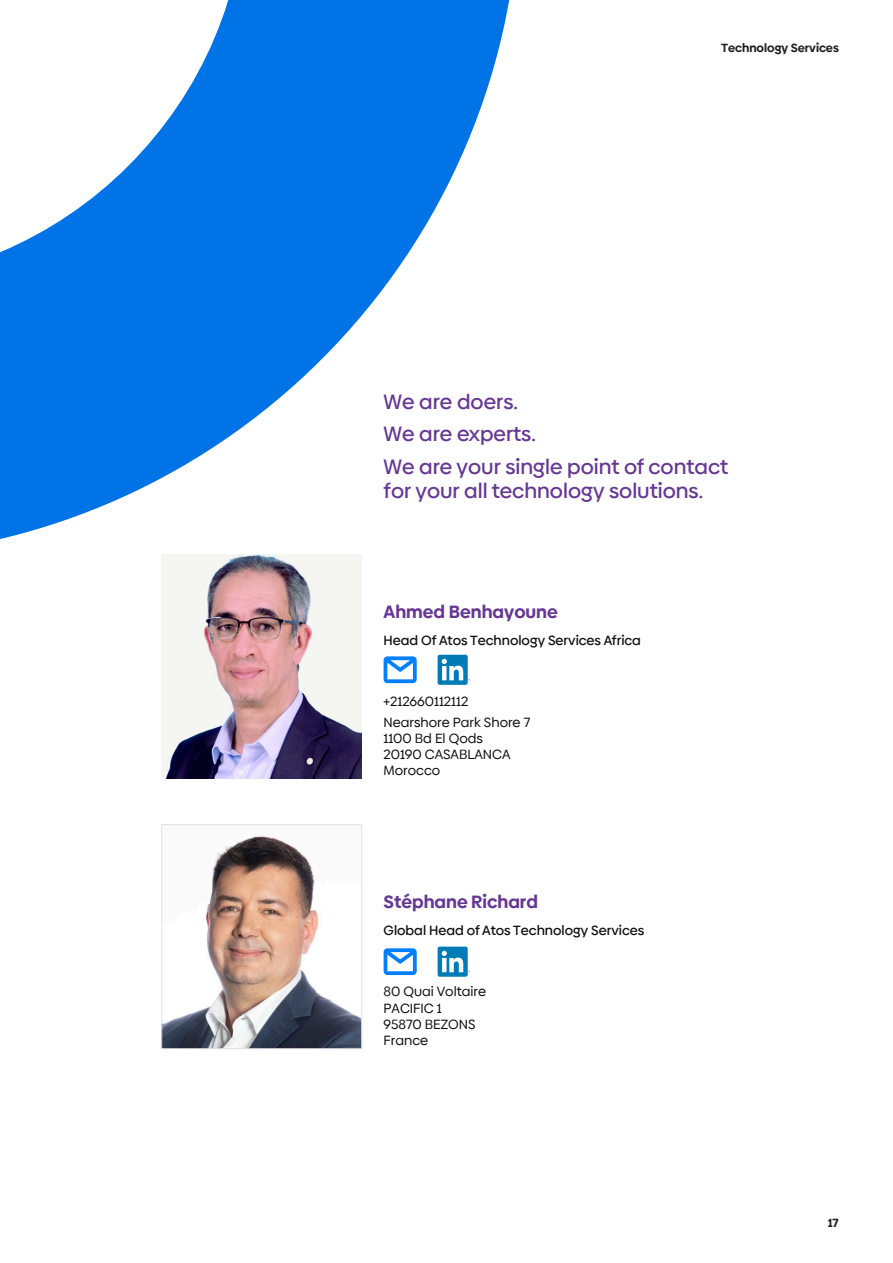
<style>
.page{position:relative;width:893px;height:1263px;background:#fff}
.page>*{position:absolute;margin:0;border:0;box-sizing:border-box;transform-origin:0 0}
.ID_Document{font:500 21px/24px "Biennale";color:#663894}
.Title_H2_-_Raleway_S{font:700 18px "Biennale";color:#663894}
.Body_copy{font:13.5px "Biennale";color:#0f0f0f}
.Body_copy-2{font:500 13.5px "Biennale";color:#0f0f0f}
.Body_copy-3{font:700 12px "Biennale";color:#231f20}
</style>
<div class="page">
<svg style="left:0;top:0;width:510px;height:557px;fill:#0073e6"></svg>
<img style="left:162px;top:554px;width:200px;height:224px">
<img style="left:163px;top:835px;width:197px;height:212px">
<div style="left:161px;top:824px;width:201px;height:225px;border:1px solid #e0e1e3"></div>
<div style="left:438px;top:655px;width:30px;height:30px;background:#007bb6;border-radius:2px"></div>
<svg style="left:442px;top:659px;width:28px;height:21px"></svg>
<div style="left:438px;top:947px;width:30px;height:30px;background:#007bb6;border-radius:2px"></div>
<svg style="left:442px;top:951px;width:28px;height:21px"></svg>
<svg style="left:384px;top:948px;width:33px;height:27px"></svg>
<svg style="left:384px;top:656px;width:33px;height:27px"></svg>
<p class="Body_copy-3" style="left:721px;top:40px;width:119px">Technology Services</p>
<p class="ID_Document" style="left:384px;top:389px;width:136px">We are doers.</p>
<p class="ID_Document" style="left:384px;top:422px;width:154px">We are experts.</p>
<p class="ID_Document" style="left:384px;top:454px;width:346px">We are your single point of contact for your all technology solutions.</p>
<h2 class="Title_H2_-_Raleway_S" style="left:384px;top:600px;width:176px">Ahmed Benhayoune</h2>
<p class="Body_copy-2" style="left:384px;top:632px;width:259px">Head Of Atos Technology Services Africa</p>
<p class="Body_copy" style="left:384px;top:693px;width:86px">+212660112112</p>
<p class="Body_copy" style="left:384px;top:714px;width:148px">Nearshore Park Shore 7</p>
<p class="Body_copy" style="left:384px;top:730px;width:101px">1100 Bd El Qods</p>
<p class="Body_copy" style="left:384px;top:746px;width:128px">20190 CASABLANCA</p>
<p class="Body_copy" style="left:384px;top:762px;width:58px">Morocco</p>
<h2 class="Title_H2_-_Raleway_S" style="left:384px;top:890px;width:156px">Stéphane Richard</h2>
<p class="Body_copy-2" style="left:384px;top:922px;width:262px">Global Head of Atos Technology Services</p>
<p class="Body_copy" style="left:384px;top:983px;width:104px">80 Quai Voltaire</p>
<p class="Body_copy" style="left:384px;top:1000px;width:60px">PACIFIC 1</p>
<p class="Body_copy" style="left:384px;top:1016px;width:93px">95870 BEZONS</p>
<p class="Body_copy" style="left:384px;top:1032px;width:46px">France</p>
<p class="Body_copy-3" style="left:828px;top:1215px;width:12px">17</p>
</div>
